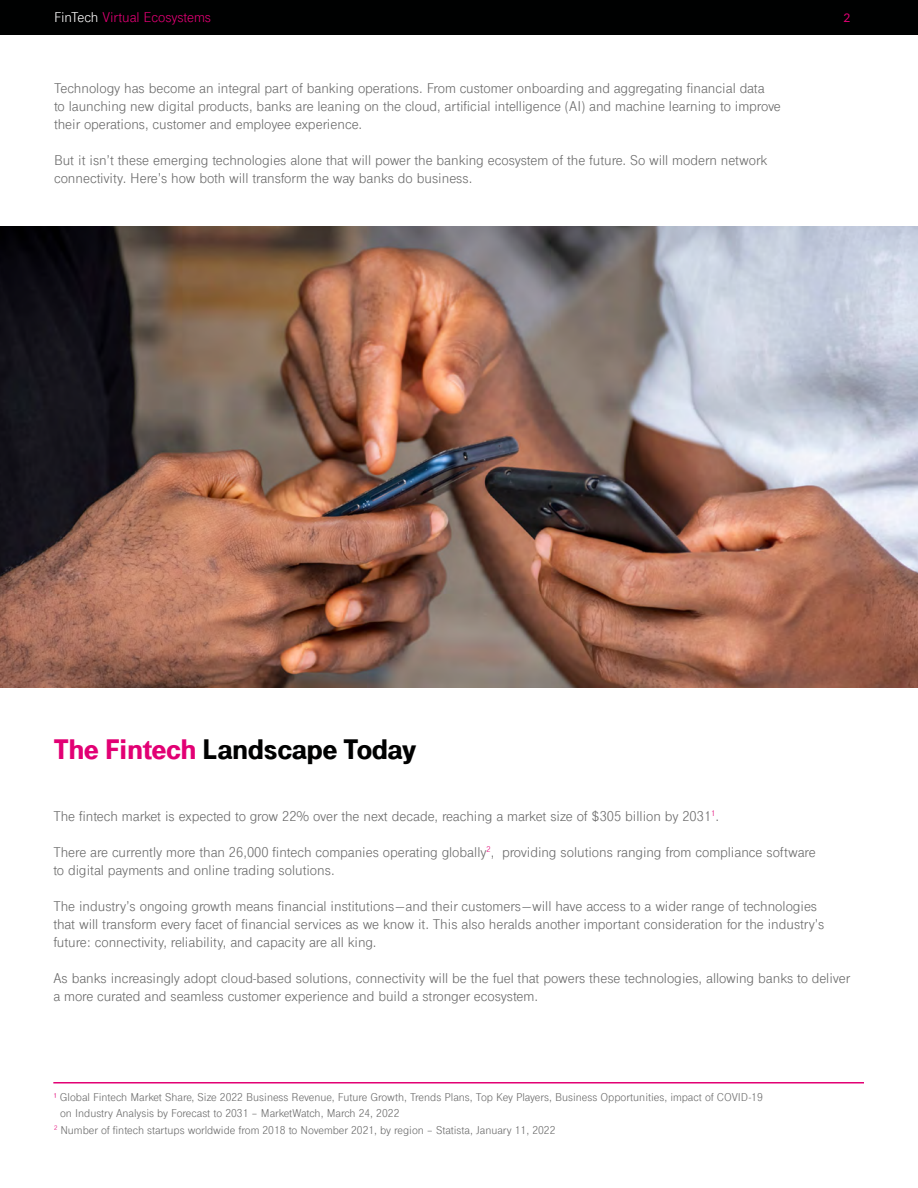
<style>
.page{position:relative;width:918px;height:1188px;background:#fff}
.page>*{position:absolute;margin:0;border:0;box-sizing:border-box;transform-origin:0 0}
.t1{font:900 30px "Tele Grotesk Next";color:#000101}
.t2{font:15px/18px "Tele Grotesk Next";color:#6a6a6a}
.t3{font:15px "Tele Grotesk Next";letter-spacing:-.005em;color:#e20074}
.t4{font:12px "Tele Grotesk Next";color:#6a6a6a}
.t5{font:12px "Lato";color:#e20074}
.s1{color:#fff}
.s2{color:#e20074}
</style>
<div class="page">
<div style="left:0;top:0;width:918px;height:35px;background:#000101"></div>
<img style="left:0;top:227px;width:918px;height:460px">
<hr style="left:53px;top:1082px;width:811px;height:2px;background:#e20074">
<p class="t3" style="left:54px;top:9px;width:159px"><span class="s1">FinTech</span> Virtual Ecosystems</p>
<p class="t5" style="left:843px;top:9px;width:8px">2</p>
<p class="t2" style="left:54px;top:80px;width:728px">Technology has become an integral part of banking operations. From customer onboarding and aggregating financial data<br>to launching new digital products, banks are leaning on the cloud, artificial intelligence (AI) and machine learning to improve their operations, customer and employee experience.</p>
<p class="t2" style="left:54px;top:152px;width:715px">But it isn’t these emerging technologies alone that will power the banking ecosystem of the future. So will modern network connectivity. Here’s how both will transform the way banks do business.</p>
<h1 class="t1" style="left:53px;top:732px;width:365px"><span class="s2">The Fintech</span> Landscape Today</h1>
<p class="t2" style="left:53px;top:808px;width:667px">The fintech market is expected to grow 22% over the next decade, reaching a market size of $305 billion by 2031<sup>1</sup>.</p>
<p class="t2" style="left:53px;top:844px;width:764px">There are currently more than 26,000 fintech companies operating globally<sup>2</sup>, providing solutions ranging from compliance software to digital payments and online trading solutions.</p>
<p class="t2" style="left:53px;top:898px;width:773px">The industry’s ongoing growth means financial institutions—and their customers—will have access to a wider range of technologies that will transform every facet of financial services as we know it. This also heralds another important consideration for the industry’s future: connectivity, reliability, and capacity are all king.</p>
<p class="t2" style="left:53px;top:970px;width:798px">As banks increasingly adopt cloud-based solutions, connectivity will be the fuel that powers these technologies, allowing banks to deliver a more curated and seamless customer experience and build a stronger ecosystem.</p>
<p class="t4" style="left:54px;top:1090px;width:710px"><span class="s2">¹</span> Global Fintech Market Share, Size 2022 Business Revenue, Future Growth, Trends Plans, Top Key Players, Business Opportunities, impact of COVID-19</p>
<p class="t4" style="left:60px;top:1107px;width:341px">on Industry Analysis by Forecast to 2031 – MarketWatch, March 24, 2022</p>
<p class="t4" style="left:54px;top:1123px;width:503px"><sup>2</sup> Number of fintech startups worldwide from 2018 to November 2021, by region – Statista, January 11, 2022</p>
</div>
